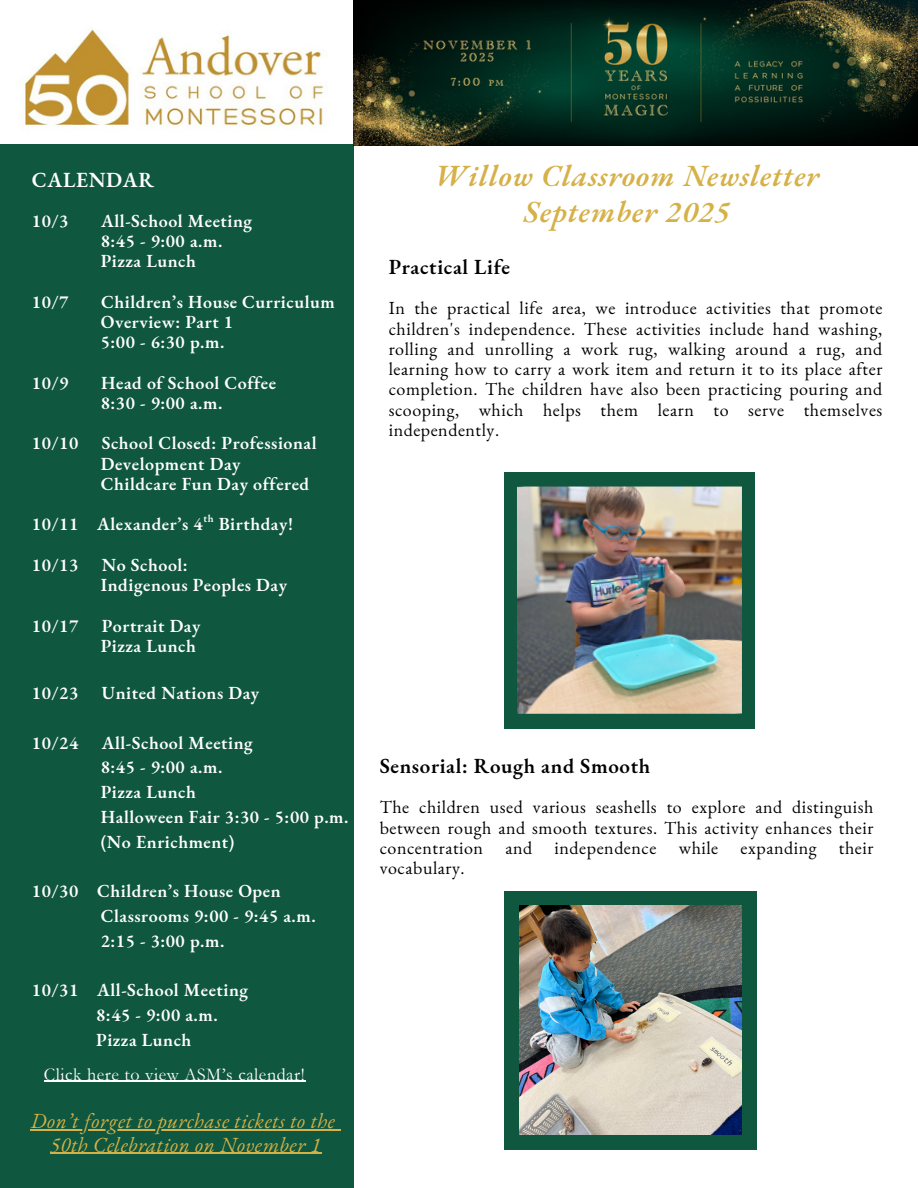
<style>
.page{position:relative;width:918px;height:1188px;background:#fff}
.page>*{position:absolute;margin:0;border:0;box-sizing:border-box;transform-origin:0 0}
.t1{font:italic 600 30px/36px "EB Garamond";letter-spacing:.03em;color:#d5b148;text-align:center}
.t2{font:italic 21px/23.7px "EB Garamond";letter-spacing:.03em;color:#d5b148;text-align:center}
.t3{font:600 21px "EB Garamond";letter-spacing:.03em;color:#000}
.t4{font:600 21px "EB Garamond";letter-spacing:.03em;color:#fff}
.t5{font:600 18px/20.2px "EB Garamond";letter-spacing:.03em;color:#fff}
.t6{font:18px/20.2px "EB Garamond";letter-spacing:.03em;color:#000;text-align:justify}
.t7{font:18px "Garamond";letter-spacing:.03em;color:#fff}
.t8{font:600 10.8px "EB Garamond";color:#fff}
</style>
<div class="page">
<div style="left:0;top:145px;width:354px;height:1043px;background:#0f573f"></div>
<div style="left:504px;top:472px;width:251px;height:256px;background:#0f573f"></div>
<img style="left:517px;top:487px;width:225px;height:227px">
<div style="left:504px;top:891px;width:253px;height:258px;background:#0f573f"></div>
<img style="left:519px;top:906px;width:223px;height:228px">
<img style="left:354px;top:0;width:564px;height:145px">
<hr style="left:44px;top:1081px;width:261px;height:1px;background:#fff">
<img style="left:25px;top:29px;width:298px;height:98px">
<hr style="left:31px;top:1129px;width:305px;height:1px;background:#d5b148">
<hr style="left:50px;top:1153px;width:272px;height:1px;background:#d5b148">
<h3 class="t4" style="left:32px;top:166px;width:124px">CALENDAR</h3>
<p class="t5" style="left:32px;top:210px;width:38px">10/3</p>
<p class="t5" style="left:101px;top:210px;width:153px">All-School Meeting<br>8:45 - 9:00 a.m.<br>Pizza Lunch</p>
<p class="t5" style="left:32px;top:291px;width:38px">10/7</p>
<p class="t5" style="left:101px;top:291px;width:236px">Children’s House Curriculum<br>Overview: Part 1<br>5:00 - 6:30 p.m.</p>
<p class="t5" style="left:32px;top:372px;width:38px">10/9</p>
<p class="t5" style="left:101px;top:372px;width:177px">Head of School Coffee<br>8:30 - 9:00 a.m.</p>
<p class="t5" style="left:32px;top:433px;width:48px">10/10</p>
<p class="t5" style="left:101px;top:433px;width:217px">School Closed: Professional<br>Development Day<br>Childcare Fun Day offered</p>
<p class="t5" style="left:32px;top:514px;width:263px">10/11 Alexander’s 4 Birthday!</p>
<p class="t8" style="left:203px;top:512px;width:12px">th</p>
<p class="t5" style="left:32px;top:554px;width:48px">10/13</p>
<p class="t5" style="left:101px;top:554px;width:188px">No School:<br>Indigenous Peoples Day</p>
<p class="t5" style="left:32px;top:615px;width:48px">10/17</p>
<p class="t5" style="left:101px;top:615px;width:101px">Portrait Day<br>Pizza Lunch</p>
<p class="t5" style="left:32px;top:683px;width:48px">10/23</p>
<p class="t5" style="left:102px;top:683px;width:159px">United Nations Day</p>
<p class="t5" style="left:32px;top:732px;width:48px">10/24</p>
<p class="t5" style="left:101px;top:730px;width:249px;line-height:24.8px">All-School Meeting<br>8:45 - 9:00 a.m.<br>Pizza Lunch<br>Halloween Fair 3:30 - 5:00 p.m. (No Enrichment)</p>
<p class="t5" style="left:101px;top:878px;width:216px;line-height:24.8px;text-indent:-69px">10/30 Children’s House Open<br>Classrooms 9:00 - 9:45 a.m.<br>2:15 - 3:00 p.m.</p>
<p class="t5" style="left:96px;top:977px;width:154px;line-height:24.8px;text-indent:-64px">10/31 All-School Meeting<br>8:45 - 9:00 a.m.<br>Pizza Lunch</p>
<p class="t7" style="left:44px;top:1064px;width:262px">Click here to view ASM’s calendar!</p>
<p class="t2" style="left:31px;top:1109px;width:306px">Don’t forget to purchase tickets to the<br>50th Celebration on November 1</p>
<p class="t1" style="left:435px;top:157px;width:386px">Willow Classroom Newsletter<br>September 2025</p>
<p class="t3" style="left:389px;top:253px;width:123px">Practical Life</p>
<h5 class="t6" style="left:389px;top:298px;width:495px">In the practical life area, we introduce activities that promote children's independence. These activities include hand washing, rolling and unrolling a work rug, walking around a rug, and learning how to carry a work item and return it to its place after completion. The children have also been practicing pouring and scooping, which helps them learn to serve themselves independently.</h5>
<h4 class="t3" style="left:380px;top:752px;width:272px">Sensorial: Rough and Smooth</h4>
<p class="t6" style="left:380px;top:797px;width:495px">The children used various seashells to explore and distinguish between rough and smooth textures. This activity enhances their concentration and independence while expanding their vocabulary.</p>
</div>
